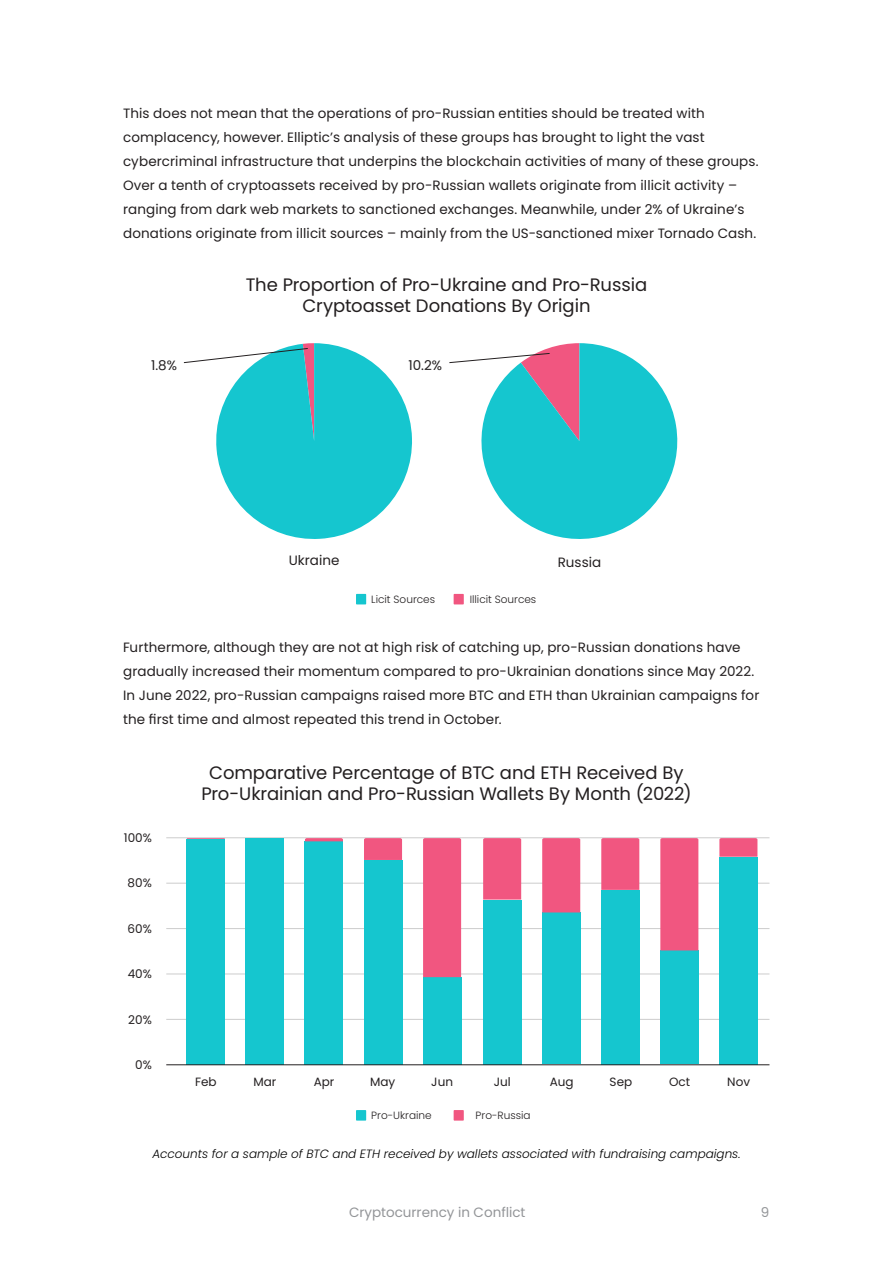
<style>
.page{position:relative;width:893px;height:1263px;background:#fff}
.page>*{position:absolute;margin:0;border:0;box-sizing:border-box;transform-origin:0 0}
.Sub-Sections{font:18px/21px "Poppins";letter-spacing:-.005em;color:#231f20;text-align:center}
.True_Body_Text{font:13.5px/24px "Poppins";letter-spacing:.01em;color:#231f20}
.t1{font:13.5px "Poppins";color:#939598}
.Paragraph{font:13.5px "Poppins";color:#231f20}
.Chapter{font:italic 300 12px "Poppins";color:#000}
.Paragraph-2{font:12px "Poppins";color:#231f20}
.Paragraph-3{font:300 10.5px "Poppins";color:#231f20}
</style>
<div class="page">
<div style="left:356px;top:1110px;width:10px;height:10px;background:#15c6cf"></div>
<div style="left:454px;top:1110px;width:10px;height:10px;background:#f15680"></div>
<hr style="left:166px;top:973px;width:603px;height:1px;background:#ccc">
<hr style="left:166px;top:1019px;width:603px;height:1px;background:#ccc">
<hr style="left:166px;top:928px;width:603px;height:1px;background:#ccc">
<hr style="left:166px;top:883px;width:603px;height:1px;background:#ccc">
<hr style="left:166px;top:837px;width:603px;height:1px;background:#ccc">
<div style="left:187px;top:839px;width:38px;height:225px;background:#15c6cf"></div>
<div style="left:246px;top:838px;width:38px;height:226px;background:#15c6cf"></div>
<div style="left:305px;top:841px;width:38px;height:223px;background:#15c6cf"></div>
<div style="left:364px;top:860px;width:38px;height:204px;background:#15c6cf"></div>
<div style="left:423px;top:977px;width:38px;height:87px;background:#15c6cf"></div>
<div style="left:483px;top:899px;width:38px;height:165px;background:#15c6cf"></div>
<div style="left:542px;top:912px;width:38px;height:152px;background:#15c6cf"></div>
<div style="left:601px;top:890px;width:38px;height:174px;background:#15c6cf"></div>
<div style="left:660px;top:950px;width:38px;height:114px;background:#15c6cf"></div>
<div style="left:719px;top:857px;width:38px;height:207px;background:#15c6cf"></div>
<svg style="left:187px;top:838px;width:38px;height:1px"></svg>
<svg style="left:305px;top:838px;width:38px;height:3px"></svg>
<svg style="left:364px;top:838px;width:38px;height:22px"></svg>
<div style="left:423px;top:838px;width:38px;height:139px;background:#f15680"></div>
<div style="left:483px;top:838px;width:38px;height:61px;background:#f15680"></div>
<div style="left:542px;top:838px;width:38px;height:74px;background:#f15680"></div>
<div style="left:601px;top:838px;width:38px;height:52px;background:#f15680"></div>
<div style="left:660px;top:838px;width:38px;height:112px;background:#f15680"></div>
<svg style="left:719px;top:838px;width:38px;height:19px"></svg>
<div style="left:356px;top:594px;width:10px;height:10px;background:#15c6cf"></div>
<div style="left:454px;top:594px;width:10px;height:10px;background:#f15680"></div>
<svg style="left:183px;top:343px;width:229px;height:196px"></svg>
<svg style="left:449px;top:343px;width:229px;height:196px"></svg>
<hr style="left:166px;top:1064px;width:603px;height:1px;background:#231f20">
<p class="True_Body_Text" style="left:123px;top:102px;width:637px">This does not mean that the operations of pro-Russian entities should be treated with complacency, however. Elliptic’s analysis of these groups has brought to light the vast cybercriminal infrastructure that underpins the blockchain activities of many of these groups.<br>Over a tenth of cryptoassets received by pro-Russian wallets originate from illicit activity – ranging from dark web markets to sanctioned exchanges. Meanwhile, under 2% of Ukraine’s donations originate from illicit sources – mainly from the US-sanctioned mixer Tornado Cash.</p>
<p class="Sub-Sections" style="left:246px;top:274px;width:403px">The Proportion of Pro-Ukraine and Pro-Russia<br>Cryptoasset Donations By Origin</p>
<p class="Paragraph" style="left:151px;top:357px;width:27px">1.8%</p>
<p class="Paragraph" style="left:408px;top:357px;width:35px">10.2%</p>
<p class="Paragraph" style="left:289px;top:553px;width:52px">Ukraine</p>
<p class="Paragraph-3" style="left:371px;top:593px;width:65px">Licit Sources</p>
<p class="Paragraph-3" style="left:470px;top:593px;width:68px">Illicit Sources</p>
<p class="Paragraph" style="left:558px;top:554px;width:45px">Russia</p>
<p class="True_Body_Text" style="left:123px;top:636px;width:638px">Furthermore, although they are not at high risk of catching up, pro-Russian donations have gradually increased their momentum compared to pro-Ukrainian donations since May 2022.<br>In June 2022, pro-Russian campaigns raised more BTC and ETH than Ukrainian campaigns for the first time and almost repeated this trend in October.</p>
<p class="Sub-Sections" style="left:201px;top:762px;width:492px">Comparative Percentage of BTC and ETH Received By<br>Pro-Ukrainian and Pro-Russian Wallets By Month (2022)</p>
<p class="Paragraph-2" style="left:124px;top:831px;width:30px">100%</p>
<p class="Paragraph-2" style="left:128px;top:876px;width:26px">80%</p>
<p class="Paragraph-2" style="left:128px;top:921px;width:26px">60%</p>
<p class="Paragraph-2" style="left:128px;top:967px;width:26px">40%</p>
<p class="Paragraph-2" style="left:128px;top:1012px;width:25px">20%</p>
<p class="Paragraph-2" style="left:135px;top:1058px;width:18px">0%</p>
<p class="Paragraph-2" style="left:195px;top:1075px;width:23px">Feb</p>
<p class="Paragraph-2" style="left:253px;top:1075px;width:24px">Mar</p>
<p class="Paragraph-2" style="left:314px;top:1075px;width:22px">Apr</p>
<p class="Paragraph-2" style="left:370px;top:1075px;width:27px">May</p>
<p class="Paragraph-2" style="left:431px;top:1075px;width:23px">Jun</p>
<p class="Paragraph-2" style="left:494px;top:1075px;width:18px">Jul</p>
<p class="Paragraph-2" style="left:550px;top:1075px;width:25px">Aug</p>
<p class="Paragraph-2" style="left:610px;top:1075px;width:24px">Sep</p>
<p class="Paragraph-2" style="left:669px;top:1075px;width:23px">Oct</p>
<p class="Paragraph-2" style="left:727px;top:1075px;width:24px">Nov</p>
<p class="Paragraph-3" style="left:371px;top:1109px;width:62px">Pro-Ukraine</p>
<p class="Paragraph-3" style="left:476px;top:1109px;width:56px">Pro-Russia</p>
<p class="Chapter" style="left:152px;top:1146px;width:590px">Accounts for a sample of BTC and ETH received by wallets associated with fundraising campaigns.</p>
<p class="t1" style="left:349px;top:1205px;width:178px">Cryptocurrency in Conflict</p>
<p class="t1" style="left:761px;top:1205px;width:10px">9</p>
</div>
